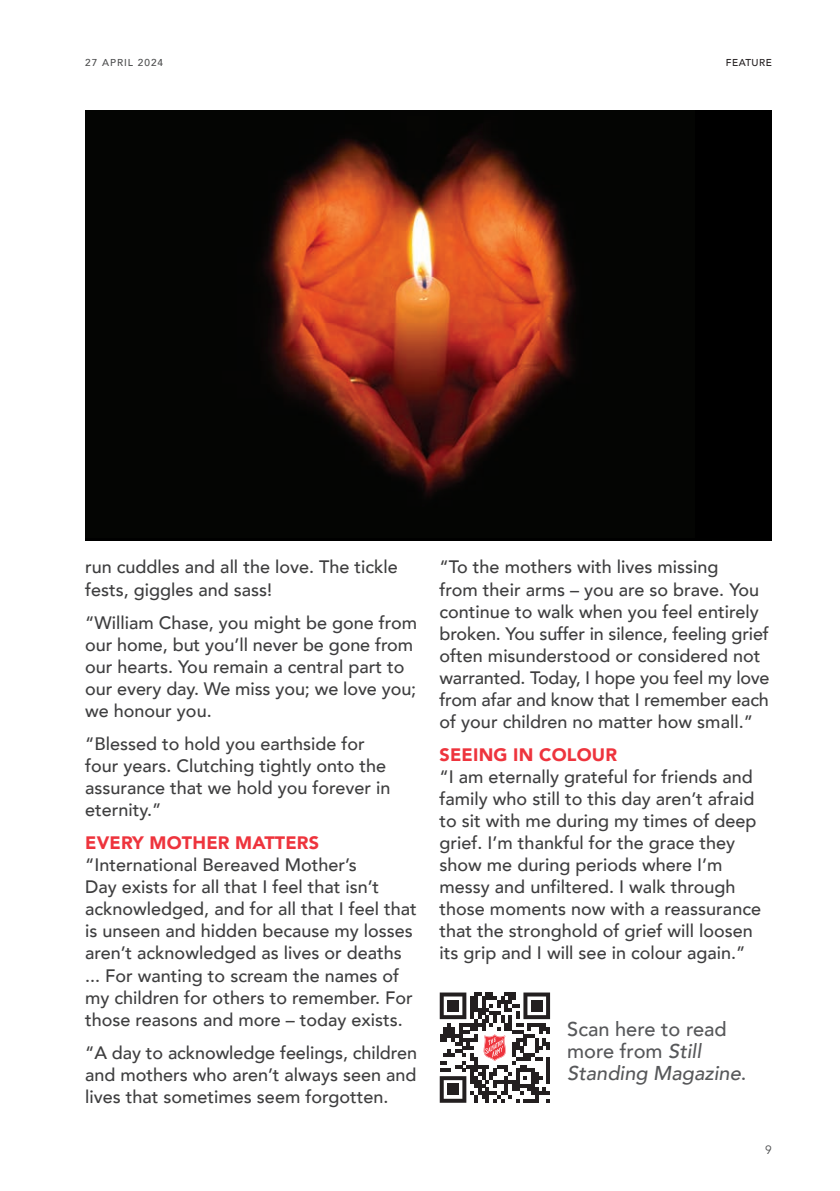
<style>
.page{position:relative;width:840px;height:1191px;background:#fff}
.page>*{position:absolute;margin:0;border:0;box-sizing:border-box;transform-origin:0 0}
.QR_Code_Text{font:500 20px/22px "Avenir";color:#57585a}
.Salvos_Body{font:500 18px/22px "Avenir";color:#3e3e3f}
.Intext_Subhead{font:900 18px "Avenir";letter-spacing:.01em;color:#ee343d}
.t1{font:12px "Avenir";color:#4b4c4d}
.t2{font:500 10px "Avenir";letter-spacing:.1em;color:#4b4c4d}
.Page_name_-_Right{font:500 10px "Avenir";letter-spacing:.05em;color:#231f20}
.s1{font-style:italic}
</style>
<div class="page">
<svg style="left:439px;top:992px;width:110px;height:110px"></svg>
<div style="left:85px;top:110px;width:686px;height:430px;background:#000"></div>
<img style="left:259px;top:125px;width:318px;height:374px">
<p class="t2" style="left:85px;top:54px;width:32px">27 April</p>
<p class="t2" style="left:138px;top:54px;width:27px">2024</p>
<p class="Page_name_-_Right" style="left:725px;top:54px;width:47px">FEATURE</p>
<p class="Salvos_Body" style="left:85px;top:555px;width:314px">run cuddles and all the love. The tickle fests, giggles and sass!</p>
<p class="Salvos_Body" style="left:85px;top:610px;width:333px">“William Chase, you might be gone from our home, but you’ll never be gone from our hearts. You remain a central part to our every day. We miss you; we love you; we honour you.</p>
<p class="Salvos_Body" style="left:85px;top:731px;width:307px">“Blessed to hold you earthside for four years. Clutching tightly onto the assurance that we hold you forever in eternity.”</p>
<p class="Intext_Subhead" style="left:85px;top:827px;width:235px">EVERY MOTHER MATTERS</p>
<p class="Salvos_Body" style="left:85px;top:853px;width:333px">“International Bereaved Mother’s<br>Day exists for all that I feel that isn’t acknowledged, and for all that I feel that is unseen and hidden because my losses aren’t acknowledged as lives or deaths ... For wanting to scream the names of my children for others to remember. For those reasons and more – today exists.</p>
<p class="Salvos_Body" style="left:85px;top:1040px;width:333px;text-align:justify">“A day to acknowledge feelings, children and mothers who aren’t always seen and lives that sometimes seem forgotten.</p>
<p class="Salvos_Body" style="left:439px;top:555px;width:331px">“To the mothers with lives missing<br>from their arms – you are so brave. You continue to walk when you feel entirely broken. You suffer in silence, feeling grief often misunderstood or considered not warranted. Today, I hope you feel my love from afar and know that I remember each of your children no matter how small.”</p>
<p class="Intext_Subhead" style="left:439px;top:739px;width:179px">SEEING IN COLOUR</p>
<p class="Salvos_Body" style="left:439px;top:764px;width:323px">“I am eternally grateful for friends and family who still to this day aren’t afraid to sit with me during my times of deep grief. I’m thankful for the grace they show me during periods where I’m messy and unfiltered. I walk through those moments now with a reassurance that the stronghold of grief will loosen its grip and I will see in colour again.”</p>
<p class="QR_Code_Text" style="left:567px;top:1016px;width:180px">Scan here to read more from <span class="s1">Still<br>Standing Magazine</span>.</p>
<p class="t1" style="left:764px;top:1142px;width:8px">9</p>
</div>
